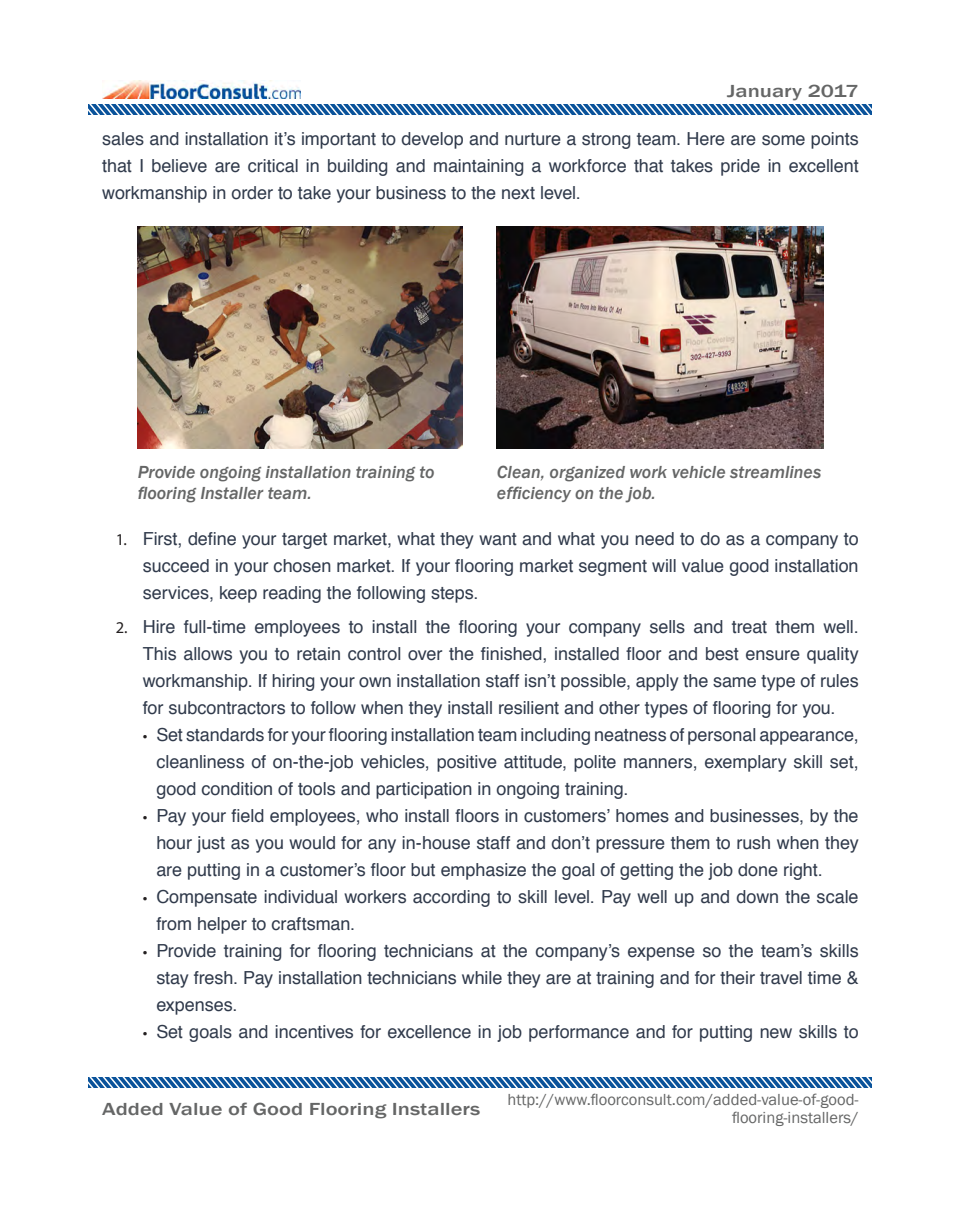
<style>
.page{position:relative;width:961px;height:1231px;background:#fff}
.page>*{position:absolute;margin:0;border:0;box-sizing:border-box;transform-origin:0 0}
.text_cover{font:18px/27px "Helvetica";letter-spacing:-.005em;color:#303a4b;text-align:justify}
.main_intro{font:italic 500 18px/21px "Franklin Gothic";color:#656666}
.t1{font:500 18px "Franklin Gothic";color:#656666;scale:1.25 1}
.main_intro-2{font:16.5px/18px "Franklin Gothic";color:#656666;text-align:right}
.s1{font-family:"Myriad Pro";font-size:16.5px;color:#231f20}
</style>
<div class="page">
<svg style="left:89px;top:104px;width:783px;height:11px;background:#5084b7"></svg>
<svg style="left:89px;top:1077px;width:783px;height:10px;background:#5084b7"></svg>
<img style="left:102px;top:81px;width:198px;height:17px">
<img style="left:497px;top:227px;width:326px;height:221px">
<img style="left:138px;top:227px;width:324px;height:221px">
<p class="t1" style="left:727px;top:80px;width:107px">January 2017</p>
<p class="text_cover" style="left:102px;top:126px;width:758px">sales and installation it’s important to develop and nurture a strong team. Here are some points that I believe are critical in building and maintaining a workforce that takes pride in excellent workmanship in order to take your business to the next level.</p>
<p class="main_intro" style="left:138px;top:462px;width:298px">Provide ongoing installation training to flooring Installer team.</p>
<p class="main_intro" style="left:497px;top:462px;width:326px">Clean, organized work vehicle streamlines efficiency on the job.</p>
<p class="text_cover" style="left:143px;top:525px;width:717px;text-indent:-27px"><span class="s1">1.</span> First, define your target market, what they want and what you need to do as a company to succeed in your chosen market. If your flooring market segment will value good installation services, keep reading the following steps.</p>
<p class="text_cover" style="left:143px;top:613px;width:717px;text-indent:-27px"><span class="s1">2.</span> Hire full-time employees to install the flooring your company sells and treat them well.<br>This allows you to retain control over the finished, installed floor and best ensure quality workmanship. If hiring your own installation staff isn’t possible, apply the same type of rules for subcontractors to follow when they install resilient and other types of flooring for you.</p>
<p class="text_cover" style="left:156px;top:721px;width:704px;text-indent:-14px"><span class="s1">•</span> Set standards for your flooring installation team including neatness of personal appearance, cleanliness of on-the-job vehicles, positive attitude, polite manners, exemplary skill set, good condition of tools and participation in ongoing training.</p>
<p class="text_cover" style="left:156px;top:802px;width:703px;text-indent:-14px"><span class="s1">•</span> Pay your field employees, who install floors in customers’ homes and businesses, by the hour just as you would for any in-house staff and don’t pressure them to rush when they are putting in a customer’s floor but emphasize the goal of getting the job done right.</p>
<p class="text_cover" style="left:156px;top:883px;width:703px;text-indent:-14px"><span class="s1">•</span> Compensate individual workers according to skill level. Pay well up and down the scale from helper to craftsman.</p>
<p class="text_cover" style="left:156px;top:937px;width:704px;text-indent:-14px"><span class="s1">•</span> Provide training for flooring technicians at the company’s expense so the team’s skills stay fresh. Pay installation technicians while they are at training and for their travel time &amp; expenses.</p>
<p class="text_cover" style="left:143px;top:1018px;width:717px"><span class="s1">•</span> Set goals and incentives for excellence in job performance and for putting new skills to</p>
<p class="t1" style="left:102px;top:1098px;width:304px">Added Value of Good Flooring Installers</p>
<p class="main_intro-2" style="left:507px;top:1090px;width:353px">http://www.floorconsult.com/added-value-of-good&shy;flooring-installers/</p>
</div>
